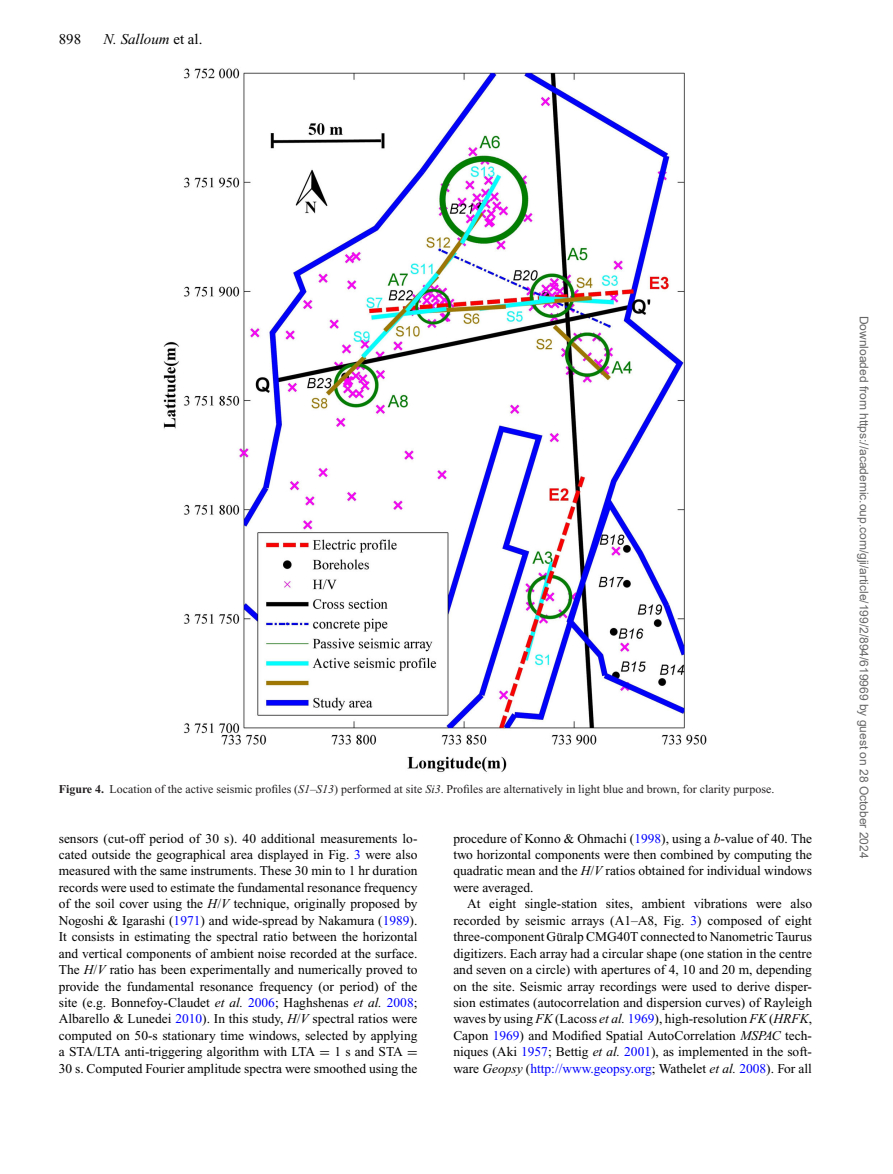
<style>
.page{position:relative;width:893px;height:1174px;background:#fff}
.page>*{position:absolute;margin:0;border:0;box-sizing:border-box;transform-origin:0 0}
.t1{font:italic 15px "Times New Roman";color:#000}
.t2{font:15px "Times New Roman";color:#000}
.t3{font:13.5px/16.5px "Times New Roman";color:#000;text-align:justify}
.t4{font:12px "Times New Roman";color:#231f20}
.t5{font:12px "Arial";color:#666}
.s1{font-style:normal}
.s2{font-weight:700}
.s3{font-style:italic}
.s4{color:#00f}
.s5{font-family:"MTSY"}
</style>
<div class="page">
<img style="left:163px;top:68px;width:544px;height:705px">
<p class="t2" style="left:59px;top:33px;width:24px">898</p>
<p class="t1" style="left:104px;top:33px;width:100px">N. Salloum <span class="s1">et al.</span></p>
<p class="t4" style="left:59px;top:784px;width:717px"><span class="s2">Figure 4.</span> Location of the active seismic profiles (<span class="s3">S1</span>–<span class="s3">S13</span>) performed at site <span class="s3">Si3</span>. Profiles are alternatively in light blue and brown, for clarity purpose.</p>
<p class="t3" style="left:59px;top:831px;width:360px">sensors (cut-off period of 30 s). 40 additional measurements lo&shy;cated outside the geographical area displayed in Fig. <span class="s4">3</span> were also measured with the same instruments. These 30 min to 1 hr duration records were used to estimate the fundamental resonance frequency of the soil cover using the <span class="s3">H</span>/<span class="s3">V</span> technique, originally proposed by Nogoshi &amp; Igarashi (<span class="s4">1971</span>) and wide-spread by Nakamura (<span class="s4">1989</span>).<br>It consists in estimating the spectral ratio between the horizontal and vertical components of ambient noise recorded at the surface.<br>The <span class="s3">H</span>/<span class="s3">V</span> ratio has been experimentally and numerically proved to provide the fundamental resonance frequency (or period) of the site (e.g. Bonnefoy-Claudet <span class="s3">et al.</span> <span class="s4">2006</span>; Haghshenas <span class="s3">et al.</span> <span class="s4">2008</span>; Albarello &amp; Lunedei <span class="s4">2010</span>). In this study, <span class="s3">H</span>/<span class="s3">V</span> spectral ratios were computed on 50-s stationary time windows, selected by applying a STA/LTA anti-triggering algorithm with LTA <span class="s5">=</span> 1 s and STA <span class="s5">= </span>30 s. Computed Fourier amplitude spectra were smoothed using the</p>
<p class="t3" style="left:453px;top:831px;width:360px">procedure of Konno &amp; Ohmachi (<span class="s4">1998</span>), using a <span class="s3">b</span>-value of 40. The two horizontal components were then combined by computing the quadratic mean and the <span class="s3">H</span>/<span class="s3">V</span> ratios obtained for individual windows were averaged.</p>
<p class="t3" style="left:453px;top:896px;width:360px;text-indent:14px">At eight single-station sites, ambient vibrations were also recorded by seismic arrays (A1–A8, Fig. <span class="s4">3</span>) composed of eight three-component Guralp CMG40T connected to Nanometric Taurus</p>
<p class="t3" style="left:453px;top:930px;width:360px;text-align:left;text-indent:104px">¨<br>digitizers. Each array had a circular shape (one station in the centre and seven on a circle) with apertures of 4, 10 and 20 m, depending on the site. Seismic array recordings were used to derive disper&shy;sion estimates (autocorrelation and dispersion curves) of Rayleigh waves by using <span class="s3">FK</span> (Lacoss <span class="s3">et al.</span> <span class="s4">1969</span>), high-resolution <span class="s3">FK</span> (<span class="s3">HRFK</span>, Capon <span class="s4">1969</span>) and Modified Spatial AutoCorrelation <span class="s3">MSPAC</span> tech&shy;niques (Aki <span class="s4">1957</span>; Bettig <span class="s3">et al.</span> <span class="s4">2001</span>), as implemented in the soft&shy;ware <span class="s3">Geopsy</span> (<span class="s4">http://www.geopsy.org</span>; Wathelet <span class="s3">et al.</span> <span class="s4">2008</span>). For all</p>
<p class="t5" style="left:868px;top:315px;width:544px;rotate:90deg">Downloaded from https://academic.oup.com/gji/article/199/2/894/619969 by guest on 28 October 2024</p>
</div>
